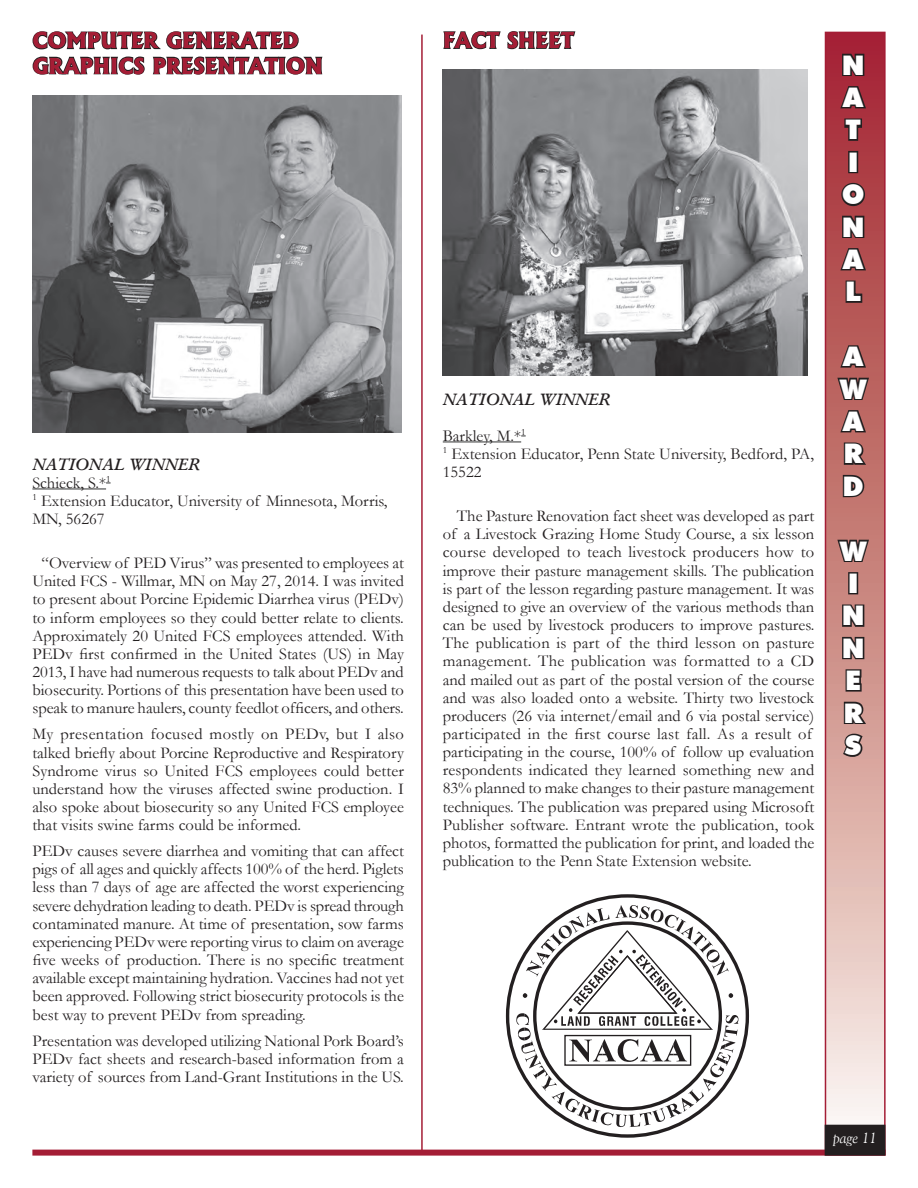
<style>
.page{position:relative;width:918px;height:1188px;background:#fff}
.page>*{position:absolute;margin:0;border:0;box-sizing:border-box;transform-origin:0 0}
.t1{font:900 27px/32.4px "Futura BT";color:#fff}
.t2{font:800 21px/25.2px "Albertus";color:#a41d35}
.t3{font:16.5px/18.1px "Garamond";color:#231f20}
.t4{font:italic 600 16.5px/36.2px "Garamond";color:#231f20}
.t5{font:italic 15px "Goudy";color:#fff}
.s1{font-weight:600;font-style:italic}
.s2{font-weight:400;font-style:normal}
</style>
<div class="page">
<hr style="left:421px;top:35px;width:2px;height:1118px;background:#a41d35">
<svg style="left:828px;top:35px;width:55px;height:1090px;background:#d09390"></svg>
<div style="left:825px;top:32px;width:61px;height:1124px;border:2px solid #a41d35"></div>
<div style="left:32px;top:1150px;width:854px;height:6px;background:#a41d35"></div>
<svg style="left:838px;top:52px;width:30px;height:59px;background:#7c2631"></svg>
<svg style="left:843px;top:117px;width:21px;height:25px"></svg>
<div style="left:848px;top:151px;width:10px;height:22px;border:3px solid #231f20"></div>
<svg style="left:839px;top:181px;width:28px;height:27px"></svg>
<svg style="left:838px;top:214px;width:30px;height:59px;background:#823c3e"></svg>
<svg style="left:844px;top:279px;width:20px;height:25px"></svg>
<svg style="left:835px;top:344px;width:36px;height:122px;background:#91524f"></svg>
<svg style="left:841px;top:473px;width:25px;height:26px"></svg>
<svg style="left:835px;top:520px;width:36px;height:61px;background:#a76c67"></svg>
<div style="left:848px;top:572px;width:10px;height:22px;border:3px solid #231f20"></div>
<svg style="left:841px;top:603px;width:25px;height:90px;background:#8b645f"></svg>
<svg style="left:842px;top:700px;width:27px;height:26px"></svg>
<svg style="left:841px;top:732px;width:23px;height:27px"></svg>
<div style="left:825px;top:1125px;width:60px;height:30px;background:#231f20"></div>
<div style="left:825px;top:1125px;width:60px;height:31px;border:2px solid #231f20"></div>
<hr style="left:32px;top:489px;width:74px;height:1px;background:#313232">
<svg style="left:32px;top:31px;width:291px;height:44px"></svg>
<hr style="left:443px;top:442px;width:78px;height:1px;background:#313232">
<svg style="left:443px;top:31px;width:133px;height:19px"></svg>
<img style="left:32px;top:95px;width:369px;height:338px">
<img style="left:443px;top:69px;width:364px;height:306px">
<svg style="left:506px;top:894px;width:243px;height:244px"></svg>
<svg style="left:516px;top:905px;width:223px;height:222px"></svg>
<p class="t2" style="left:32px;top:28px;width:292px">COMPUTER GENERATED<br>GRAPHICS PRESENTATION</p>
<p class="t3" style="left:32px;top:455px;width:357px"><span class="s1">NATIONAL WINNER<br></span>Schieck, S.*<sup>1<br>1</sup> Extension Educator, University of Minnesota, Morris,<br>MN, 56267</p>
<p class="t3" style="left:32px;top:554px;width:373px;text-align:center">“Overview of PED Virus” was presented to employees at United FCS - Willmar, MN on May 27, 2014. I was invited to present about Porcine Epidemic Diarrhea virus (PEDv) to inform employees so they could better relate to clients.<br>Approximately 20 United FCS employees attended. With PEDv first confirmed in the United States (US) in May 2013, I have had numerous requests to talk about PEDv and biosecurity. Portions of this presentation have been used to speak to manure haulers, county feedlot officers, and others.</p>
<p class="t3" style="left:32px;top:725px;width:373px;text-align:justify">My presentation focused mostly on PEDv, but I also talked briefly about Porcine Reproductive and Respiratory Syndrome virus so United FCS employees could better understand how the viruses affected swine production. I also spoke about biosecurity so any United FCS employee that visits swine farms could be informed.</p>
<p class="t3" style="left:32px;top:842px;width:373px;text-align:justify">PEDv causes severe diarrhea and vomiting that can affect pigs of all ages and quickly affects 100% of the herd. Piglets less than 7 days of age are affected the worst experiencing severe dehydration leading to death. PEDv is spread through contaminated manure. At time of presentation, sow farms experiencing PEDv were reporting virus to claim on average five weeks of production. There is no specific treatment available except maintaining hydration. Vaccines had not yet been approved. Following strict biosecurity protocols is the best way to prevent PEDv from spreading.</p>
<p class="t3" style="left:32px;top:1031px;width:373px;text-align:justify">Presentation was developed utilizing National Pork Board’s PEDv fact sheets and research-based information from a variety of sources from Land-Grant Institutions in the US.</p>
<p class="t2" style="left:443px;top:28px;width:133px">FACT SHEET</p>
<p class="t4" style="left:443px;top:381px;width:169px">NATIONAL WINNER<br><span class="s2">Barkley, M.*</span><sup>1</sup></p>
<p class="t3" style="left:443px;top:444px;width:373px"><sup>1</sup> Extension Educator, Penn State University, Bedford, PA,<br>15522</p>
<p class="t3" style="left:443px;top:506px;width:373px;text-indent:14px">The Pasture Renovation fact sheet was developed as part of a Livestock Grazing Home Study Course, a six lesson course developed to teach livestock producers how to improve their pasture management skills. The publication is part of the lesson regarding pasture management. It was designed to give an overview of the various methods than can be used by livestock producers to improve pastures.<br>The publication is part of the third lesson on pasture management. The publication was formatted to a CD and mailed out as part of the postal version of the course and was also loaded onto a website. Thirty two livestock producers (26 via internet/email and 6 via postal service) participated in the first course last fall. As a result of participating in the course, 100% of follow up evaluation respondents indicated they learned something new and 83% planned to make changes to their pasture management techniques. The publication was prepared using Microsoft Publisher software. Entrant wrote the publication, took photos, formatted the publication for print, and loaded the publication to the Penn State Extension website.</p>
<h1 class="t1" style="left:842px;top:49px;width:24px">N<br>A<br>T<br>I<br>O<br>N<br>A<br>L</h1>
<h1 class="t1" style="left:840px;top:340px;width:28px">A<br>W<br>A<br>R<br>D</h1>
<h1 class="t1" style="left:840px;top:535px;width:28px">W<br>I<br>N<br>N<br>E<br>R<br>S</h1>
<p class="t5" style="left:833px;top:1129px;width:45px">page 11</p>
</div>
